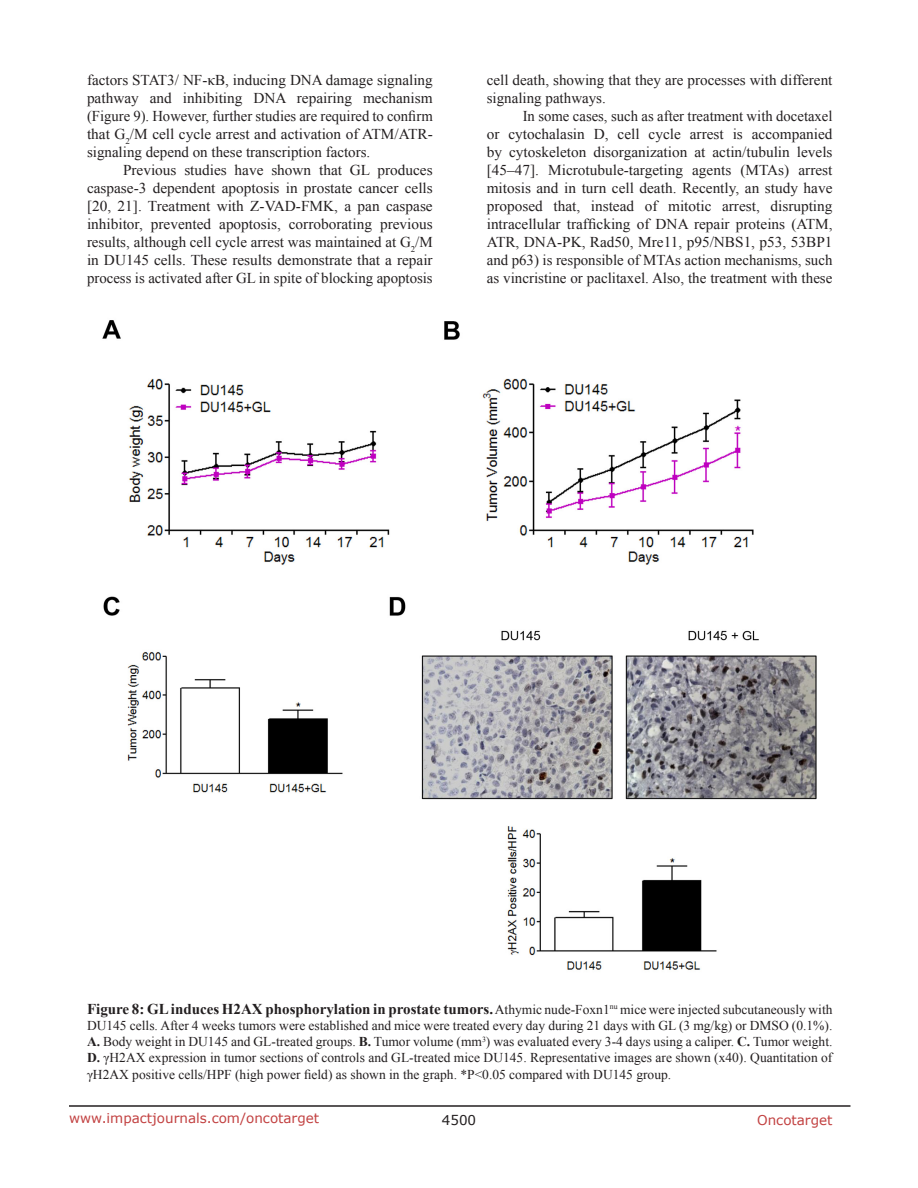
<style>
.page{position:relative;width:918px;height:1188px;background:#fff}
.page>*{position:absolute;margin:0;border:0;box-sizing:border-box;transform-origin:0 0}
.BodyText{font:15px/18px "Times New Roman";color:#231f20;text-align:justify}
.figuretext{font:700 15px "Times New Roman";color:#231f20}
.figuretext-2{font:13.5px/16.2px "Times New Roman";color:#231f20;text-align:justify}
.t1{font:13.5px "Verdana";color:#c24141}
.t2{font:13.5px "Verdana";color:#231f20}
.s1{font-weight:400;font-size:13.5px}
.s2{font-weight:700}
</style>
<div class="page">
<hr style="left:69px;top:1105px;width:781px;height:2px;background:#231f20">
<img style="left:102px;top:320px;width:715px;height:650px">
<p class="BodyText" style="left:87px;top:71px;width:347px">factors STAT3/ NF-κB, inducing DNA damage signaling pathway and inhibiting DNA repairing mechanism (Figure 9). However, further studies are required to confirm that G<sub>2</sub>/M cell cycle arrest and activation of ATM/ATR&shy;signaling depend on these transcription factors.</p>
<p class="BodyText" style="left:87px;top:161px;width:347px;text-indent:36px">Previous studies have shown that GL produces caspase-3 dependent apoptosis in prostate cancer cells [20, 21]. Treatment with Z-VAD-FMK, a pan caspase inhibitor, prevented apoptosis, corroborating previous results, although cell cycle arrest was maintained at G<sub>2</sub>/M in DU145 cells. These results demonstrate that a repair process is activated after GL in spite of blocking apoptosis</p>
<p class="BodyText" style="left:487px;top:71px;width:347px">cell death, showing that they are processes with different signaling pathways.</p>
<p class="BodyText" style="left:487px;top:107px;width:347px;text-indent:36px">In some cases, such as after treatment with docetaxel or cytochalasin D, cell cycle arrest is accompanied by cytoskeleton disorganization at actin/tubulin levels [45–47]. Microtubule-targeting agents (MTAs) arrest mitosis and in turn cell death. Recently, an study have proposed that, instead of mitotic arrest, disrupting intracellular trafficking of DNA repair proteins (ATM, ATR, DNA-PK, Rad50, Mre11, p95/NBS1, p53, 53BP1 and p63) is responsible of MTAs action mechanisms, such as vincristine or paclitaxel. Also, the treatment with these</p>
<p class="figuretext" style="left:87px;top:998px;width:747px">Figure 8: GL induces H2AX phosphorylation in prostate tumors. <span class="s1">Athymic nude-Foxn1</span><sup>nu</sup> <span class="s1">mice were injected subcutaneously with</span></p>
<p class="figuretext-2" style="left:87px;top:1017px;width:747px">DU145 cells. After 4 weeks tumors were established and mice were treated every day during 21 days with GL (3 mg/kg) or DMSO (0.1%).<br><span class="s2">A.</span> Body weight in DU145 and GL-treated groups. <span class="s2">B.</span> Tumor volume (mm<sup>3</sup>) was evaluated every 3-4 days using a caliper. <span class="s2">C.</span> Tumor weight.<br><span class="s2">D.</span> γH2AX expression in tumor sections of controls and GL-treated mice DU145. Representative images are shown (x40). Quantitation of γH2AX positive cells/HPF (high power field) as shown in the graph. *P&lt;0.05 compared with DU145 group.</p>
<p class="t1" style="left:69px;top:1109px;width:252px">www.impactjournals.com/oncotarget</p>
<p class="t2" style="left:442px;top:1111px;width:36px">4500</p>
<p class="t1" style="left:757px;top:1111px;width:77px">Oncotarget</p>
</div>
